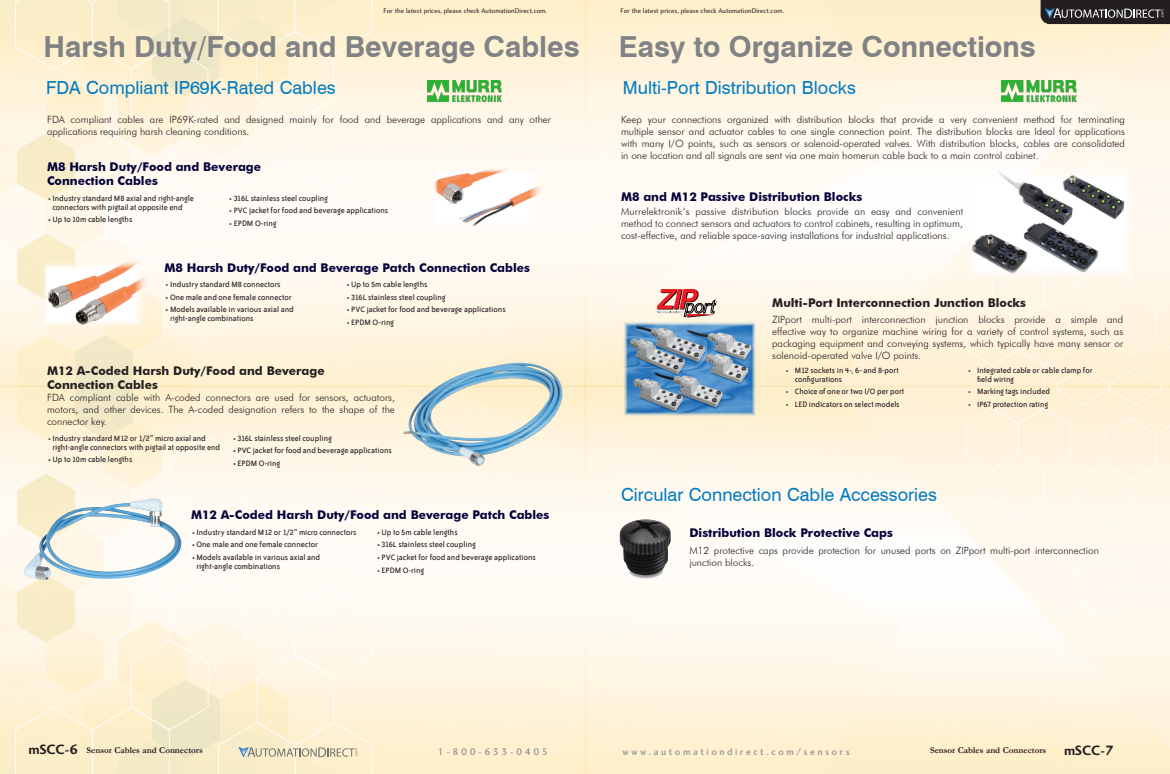
<style>
.page{position:relative;width:1170px;height:774px;background:#fff}
.page>*{position:absolute;margin:0;border:0;box-sizing:border-box;transform-origin:0 0}
.Subhead{font:700 29px "Swiss 721 BT";color:#808285}
.Head{font:18px "Swiss 721 BT";color:#007bc3}
.t1{font:700 14px "Charlotte Sans Std";color:#231f20}
.t2{font:700 12px "Futura BT";color:#04003a}
.t3{font:700 12px/14px "Futura BT";color:#231f20}
.Body{font:300 10px/12px "Futura BT";color:#231f20;text-align:justify}
.t4{font:500 10px "Charlotte Sans Std";letter-spacing:.25em;color:#939598}
.Bullet_List{font:9px/9px "Bailey Sans ITC Com";color:#231f20}
.t5{font:700 9px "Garamond";color:#231f20}
.t6{font:7px "Charlotte Sans Std";color:#231f20}
.s1{font-family:"Charlotte Sans Std";font-size:14px}
</style>
<div class="page">
<img style="left:0;top:0;width:1170px;height:774px">
<img style="left:434px;top:169px;width:110px;height:63px">
<img style="left:43px;top:259px;width:106px;height:71px">
<img style="left:402px;top:363px;width:161px;height:105px">
<img style="left:22px;top:498px;width:161px;height:82px">
<img style="left:1001px;top:80px;width:81px;height:25px">
<img style="left:606px;top:516px;width:74px;height:70px">
<img style="left:623px;top:321px;width:133px;height:95px">
<svg style="left:657px;top:289px;width:60px;height:29px;background:#cd918b"></svg>
<img style="left:968px;top:163px;width:165px;height:119px">
<img style="left:427px;top:80px;width:81px;height:25px">
<svg style="left:238px;top:747px;width:120px;height:10px"></svg>
<svg style="left:1041px;top:0;width:129px;height:24px;background:#3b393a"></svg>
<p class="t6" style="left:384px;top:7px;width:165px">For the latest prices, please check AutomationDirect.com.</p>
<p class="t6" style="left:621px;top:7px;width:165px">For the latest prices, please check AutomationDirect.com.</p>
<p class="Subhead" style="left:44px;top:27px;width:537px">Harsh Duty/Food and Beverage Cables</p>
<p class="Head" style="left:46px;top:76px;width:291px">FDA Compliant IP69K-Rated Cables</p>
<p class="Body" style="left:47px;top:113px;width:506px">FDA compliant cables are IP69K-rated and designed mainly for food and beverage applications and any other applications requiring harsh cleaning conditions.</p>
<p class="t2" style="left:47px;top:160px;width:216px">M8 Harsh Duty/Food and Beverage</p>
<p class="t2" style="left:47px;top:174px;width:112px">Connection Cables</p>
<p class="Bullet_List" style="left:52px;top:194px;width:143px;text-indent:-4px">• Industry standard M8 axial and right-angle connectors with pigtail at opposite end</p>
<p class="Bullet_List" style="left:48px;top:215px;width:86px">• Up to 10m cable lengths</p>
<p class="Bullet_List" style="left:229px;top:194px;width:100px">• 316L stainless steel coupling</p>
<p class="Bullet_List" style="left:229px;top:206px;width:161px">• PVC jacket for food and beverage applications</p>
<p class="Bullet_List" style="left:229px;top:219px;width:49px">• EPDM O-ring</p>
<p class="t2" style="left:165px;top:260px;width:367px">M8 Harsh Duty/Food and Beverage Patch Connection Cables</p>
<p class="Bullet_List" style="left:166px;top:280px;width:117px">• Industry standard M8 connectors</p>
<p class="Bullet_List" style="left:166px;top:293px;width:128px">• One male and one female connector</p>
<p class="Bullet_List" style="left:170px;top:305px;width:125px;text-indent:-4px">• Models available in various axial and right-angle combinations</p>
<p class="Bullet_List" style="left:347px;top:280px;width:82px">• Up to 5m cable lengths</p>
<p class="Bullet_List" style="left:347px;top:293px;width:100px">• 316L stainless steel coupling</p>
<p class="Bullet_List" style="left:347px;top:305px;width:161px">• PVC jacket for food and beverage applications</p>
<p class="Bullet_List" style="left:347px;top:318px;width:49px">• EPDM O-ring</p>
<p class="t3" style="left:47px;top:364px;width:279px">M12 A-Coded Harsh Duty/Food and Beverage<br>Connection Cables</p>
<p class="Body" style="left:47px;top:392px;width:349px">FDA compliant cable with A-coded connectors are used for sensors, actuators, motors, and other devices. The A-coded designation refers to the shape of the connector key.</p>
<p class="Bullet_List" style="left:52px;top:433px;width:169px;text-indent:-4px">• Industry standard M12 or 1/2” micro axial and right-angle connectors with pigtail at opposite end</p>
<p class="Bullet_List" style="left:48px;top:455px;width:86px">• Up to 10m cable lengths</p>
<p class="Bullet_List" style="left:233px;top:433px;width:100px">• 316L stainless steel coupling</p>
<p class="Bullet_List" style="left:233px;top:446px;width:161px">• PVC jacket for food and beverage applications</p>
<p class="Bullet_List" style="left:233px;top:458px;width:49px">• EPDM O-ring</p>
<p class="t2" style="left:191px;top:507px;width:360px">M12 A-Coded Harsh Duty/Food and Beverage Patch Cables</p>
<p class="Bullet_List" style="left:192px;top:527px;width:166px">• Industry standard M12 or 1/2” micro connectors</p>
<p class="Bullet_List" style="left:192px;top:540px;width:128px">• One male and one female connector</p>
<p class="Bullet_List" style="left:196px;top:553px;width:125px;text-indent:-4px">• Models available in various axial and right-angle combinations</p>
<p class="Bullet_List" style="left:377px;top:527px;width:82px">• Up to 5m cable lengths</p>
<p class="Bullet_List" style="left:377px;top:540px;width:100px">• 316L stainless steel coupling</p>
<p class="Bullet_List" style="left:377px;top:553px;width:161px">• PVC jacket for food and beverage applications</p>
<p class="Bullet_List" style="left:377px;top:565px;width:49px">• EPDM O-ring</p>
<p class="Subhead" style="left:619px;top:27px;width:418px">Easy to Organize Connections</p>
<p class="Head" style="left:623px;top:76px;width:235px">Multi-Port Distribution Blocks</p>
<p class="Body" style="left:621px;top:113px;width:506px">Keep your connections organized with distribution blocks that provide a very convenient method for terminating multiple sensor and actuator cables to one single connection point. The distribution blocks are Ideal for applications with many I/O points, such as sensors or solenoid-operated valves. With distribution blocks, cables are consolidated in one location and all signals are sent via one main homerun cable back to a main control cabinet.</p>
<p class="t2" style="left:621px;top:190px;width:243px">M8 and M12 Passive Distribution Blocks</p>
<p class="Body" style="left:621px;top:205px;width:344px">Murrelektronik’s passive distribution blocks provide an easy and convenient method to connect sensors and actuators to control cabinets, resulting in optimum, cost-effective, and reliable space-saving installations for industrial applications.</p>
<p class="t3" style="left:772px;top:296px;width:255px">Multi-Port Interconnection Junction Blocks</p>
<p class="Body" style="left:772px;top:314px;width:353px">ZIPport multi-port interconnection junction blocks provide a simple and effective way to organize machine wiring for a variety of control systems, such as packaging equipment and conveying systems, which typically have many sensor or solenoid-operated valve I/O points.</p>
<p class="Bullet_List" style="left:795px;top:366px;width:105px;text-indent:-9px">• M12 sockets in 4-, 6- and 8-port configurations</p>
<p class="Bullet_List" style="left:786px;top:387px;width:120px">• Choice of one or two I/O per port</p>
<p class="Bullet_List" style="left:786px;top:400px;width:116px">• LED indicators on select models</p>
<p class="Bullet_List" style="left:977px;top:366px;width:117px;text-indent:-9px">• Integrated cable or cable clamp for field wiring</p>
<p class="Bullet_List" style="left:968px;top:387px;width:83px">• Marking tags included</p>
<p class="Bullet_List" style="left:968px;top:400px;width:82px">• IP67 protection rating</p>
<p class="Head" style="left:621px;top:483px;width:317px">Circular Connection Cable Accessories</p>
<p class="t2" style="left:689px;top:526px;width:205px">Distribution Block Protective Caps</p>
<p class="Body" style="left:689px;top:544px;width:411px">M12 protective caps provide protection for unused ports on ZIPport multi-port interconnection junction blocks.</p>
<p class="t5" style="left:28px;top:744px;width:176px"><span class="s1">mSCC-6</span> Sensor Cables and Connectors</p>
<p class="t4" style="left:438px;top:746px;width:112px">1-800-633-0405</p>
<p class="t4" style="left:623px;top:746px;width:229px">www.automationdirect.com/sensors</p>
<p class="t5" style="left:930px;top:744px;width:118px">Sensor Cables and Connectors</p>
<h3 class="t1" style="left:1064px;top:742px;width:51px">mSCC-7</h3>
</div>
